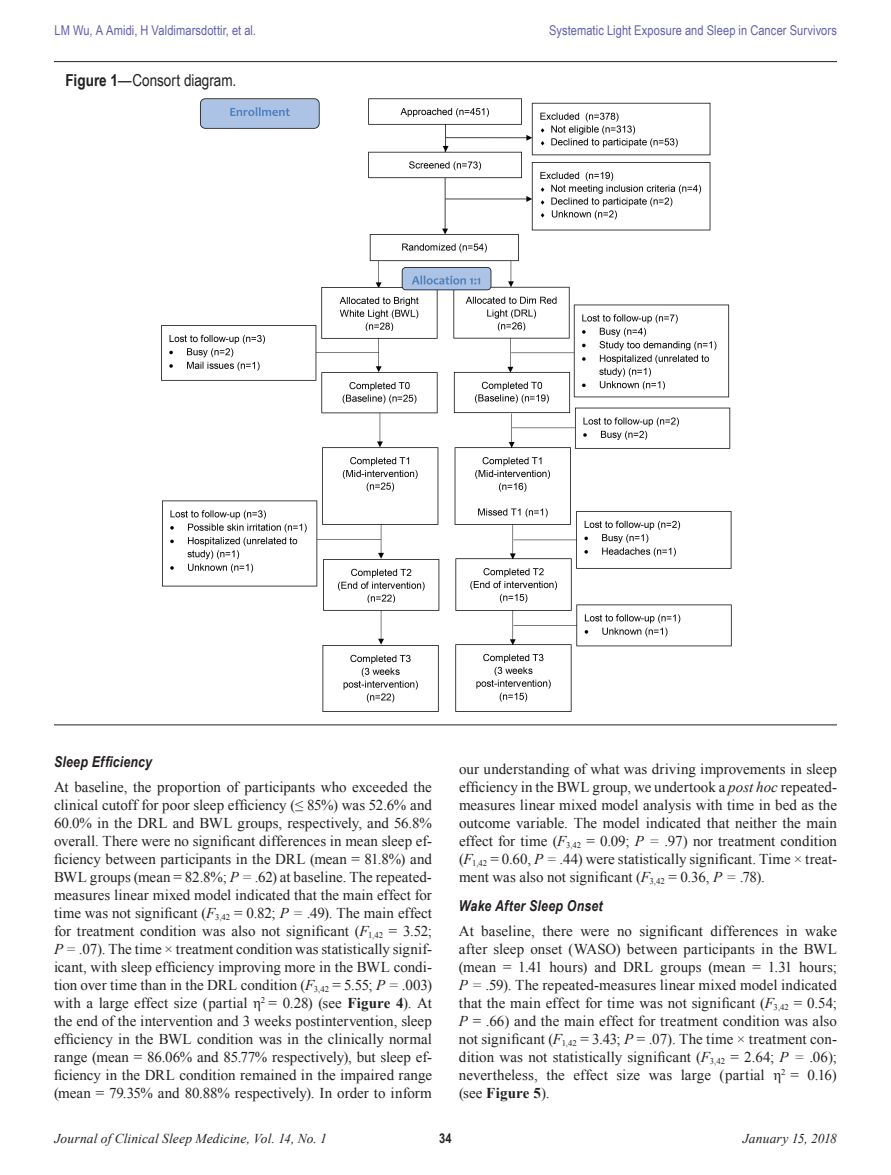
<style>
.page{position:relative;width:891px;height:1175px;background:#fff}
.page>*{position:absolute;margin:0;border:0;box-sizing:border-box;transform-origin:0 0}
.t1{font:16.5px "Arial Narrow";color:#231f20}
.t2{font:15px/18px "Times New Roman";color:#231f20;text-align:justify}
.t3{font:italic 700 15px "Arial Narrow";letter-spacing:.015em;color:#231f20}
.t4{font:13.5px "Arial Narrow";letter-spacing:.005em;color:#625ea9}
.t5{font:italic 13.5px "Times New Roman";letter-spacing:.005em;color:#231f20}
.t6{font:700 13.5px "Arial Narrow";color:#231f20}
.s1{font-weight:700}
.s2{font-style:italic}
</style>
<div class="page">
<img style="left:161px;top:98px;width:571px;height:614px">
<hr style="left:54px;top:61px;width:783px;height:1px;background:#231f20">
<hr style="left:54px;top:724px;width:783px;height:1px;background:#231f20">
<p class="t4" style="left:55px;top:21px;width:203px">LM Wu, A Amidi, H Valdimarsdottir, et al.</p>
<p class="t4" style="left:549px;top:21px;width:289px">Systematic Light Exposure and Sleep in Cancer Survivors</p>
<p class="t1" style="left:65px;top:68px;width:172px"><span class="s1">Figure 1</span>—Consort diagram.</p>
<p class="t3" style="left:54px;top:750px;width:100px">Sleep Efficiency</p>
<p class="t2" style="left:54px;top:778px;width:380px">At baseline, the proportion of participants who exceeded the clinical cutoff for poor sleep efficiency (≤ 85%) was 52.6% and 60.0% in the DRL and BWL groups, respectively, and 56.8% overall. There were no significant differences in mean sleep ef&shy;ficiency between participants in the DRL (mean = 81.8%) and BWL groups (mean = 82.8%; <span class="s2">P =</span> .62) at baseline. The repeated&shy;measures linear mixed model indicated that the main effect for time was not significant (<span class="s2">F</span><sub>3,42</sub> = 0.82; <span class="s2">P =</span> .49). The main effect for treatment condition was also not significant (<span class="s2">F</span><sub>1,42</sub> = 3.52; <span class="s2">P =</span> .07). The time × treatment condition was statistically signif&shy;icant, with sleep efficiency improving more in the BWL condi&shy;tion over time than in the DRL condition (<span class="s2">F</span><sub>3,42</sub> = 5.55; <span class="s2">P =</span> .003) with a large effect size (partial η<sup>2</sup> = 0.28) (see <span class="s1">Figure 4</span>). At the end of the intervention and 3 weeks postintervention, sleep efficiency in the BWL condition was in the clinically normal range (mean = 86.06% and 85.77% respectively), but sleep ef&shy;ficiency in the DRL condition remained in the impaired range (mean = 79.35% and 80.88% respectively). In order to inform</p>
<p class="t2" style="left:459px;top:760px;width:380px">our understanding of what was driving improvements in sleep efficiency in the BWL group, we undertook a <span class="s2">post hoc</span> repeated&shy;measures linear mixed model analysis with time in bed as the outcome variable. The model indicated that neither the main effect for time (<span class="s2">F</span><sub>3,42</sub> = 0.09; <span class="s2">P =</span> .97) nor treatment condition (<span class="s2">F</span><sub>1,42</sub> = 0.60, <span class="s2">P =</span> .44) were statistically significant. Time × treat&shy;ment was also not significant (<span class="s2">F</span><sub>3,42</sub> = 0.36, <span class="s2">P =</span> .78).</p>
<p class="t3" style="left:459px;top:894px;width:145px">Wake After Sleep Onset</p>
<p class="t2" style="left:459px;top:922px;width:380px">At baseline, there were no significant differences in wake after sleep onset (WASO) between participants in the BWL (mean = 1.41 hours) and DRL groups (mean = 1.31 hours; <span class="s2">P =</span> .59). The repeated-measures linear mixed model indicated that the main effect for time was not significant (<span class="s2">F</span><sub>3,42</sub> = 0.54; <span class="s2">P</span> = .66) and the main effect for treatment condition was also not significant (<span class="s2">F</span><sub>1,42</sub> = 3.43; <span class="s2">P</span> = .07). The time × treatment con&shy;dition was not statistically significant (<span class="s2">F</span><sub>3,42</sub> = 2.64; <span class="s2">P =</span> .06); nevertheless, the effect size was large (partial η<sup>2</sup> = 0.16) (see <span class="s1">Figure 5</span>).</p>
<p class="t5" style="left:55px;top:1128px;width:274px">Journal of Clinical Sleep Medicine, Vol. 14, No. 1</p>
<p class="t6" style="left:439px;top:1127px;width:14px">34</p>
<p class="t5" style="left:743px;top:1128px;width:96px">January 15, 2018</p>
</div>
